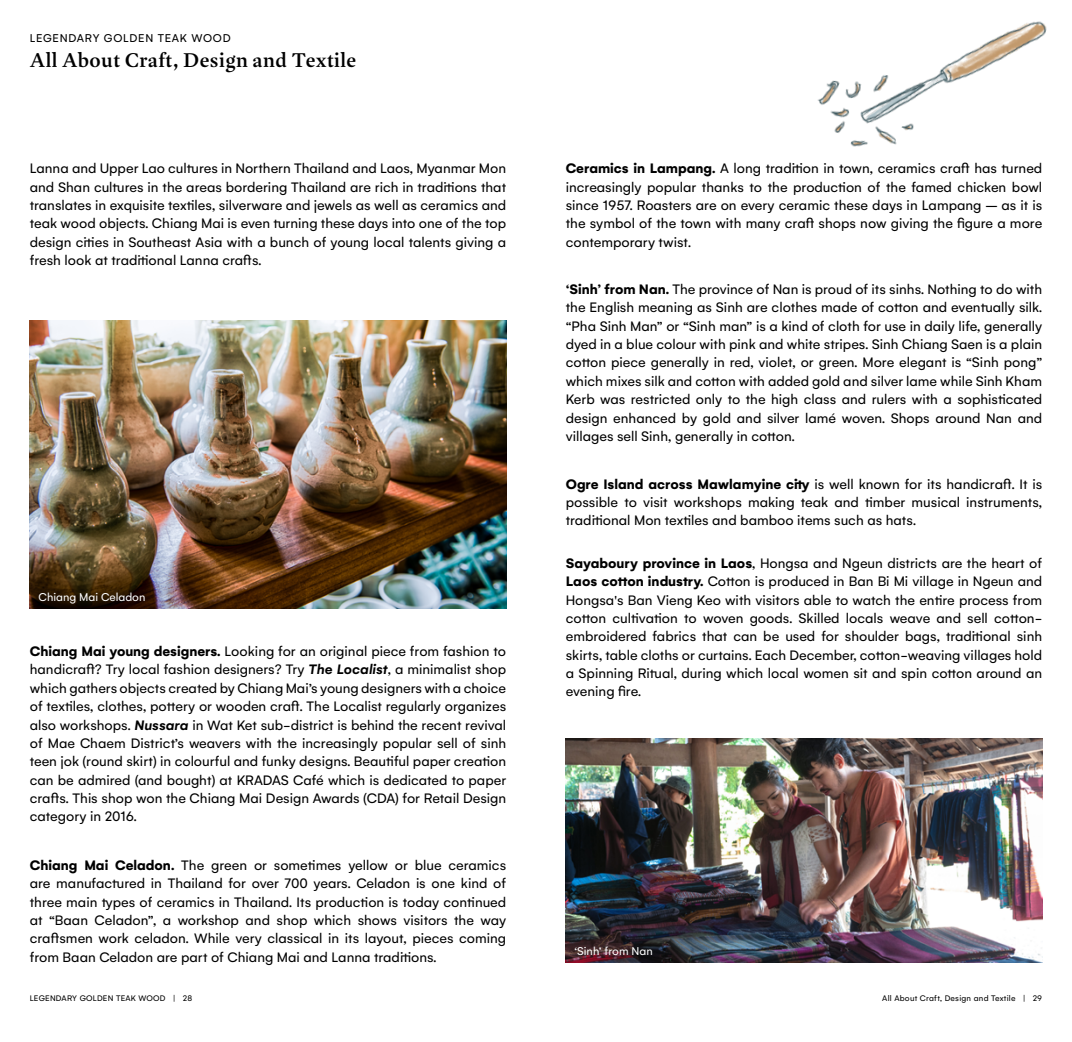
<style>
.page{position:relative;width:1072px;height:1042px;background:#fff}
.page>*{position:absolute;margin:0;border:0;box-sizing:border-box;transform-origin:0 0}
.t1{font:500 21px "Tara";letter-spacing:.02em;color:#000}
.t2{font:14.88px/18.4px "Gelion";color:#000;text-align:justify}
.t3{font:12.25px "Gelion";color:#fff}
.t4{font:12.25px "Gelion";letter-spacing:.06em;color:#000}
.t5{font:8.75px "Gelion";letter-spacing:.025em;color:#000}
.s1{font-weight:700}
.s2{font-weight:600;font-style:italic}
</style>
<div class="page">
<img style="left:30px;top:321px;width:476px;height:287px">
<img style="left:566px;top:738px;width:476px;height:224px">
<img style="left:817px;top:21px;width:230px;height:126px">
<p class="t4" style="left:30px;top:31px;width:202px">LEGENDARY GOLDEN TEAK WOOD</p>
<h1 class="t1" style="left:30px;top:47px;width:328px">All About Craft, Design and Textile</h1>
<p class="t2" style="left:30px;top:159px;width:478px">Lanna and Upper Lao cultures in Northern Thailand and Laos, Myanmar Mon and Shan cultures in the areas bordering Thailand are rich in traditions that translates in exquisite textiles, silverware and jewels as well as ceramics and teak wood objects. Chiang Mai is even turning these days into one of the top design cities in Southeast Asia with a bunch of young local talents giving a fresh look at traditional Lanna crafts.</p>
<p class="t3" style="left:39px;top:590px;width:108px">Chiang Mai Celadon</p>
<p class="t2" style="left:30px;top:642px;width:478px"><span class="s1">Chiang Mai young designers.</span> Looking for an original piece from fashion to handicraft? Try local fashion designers? Try <span class="s2">The Localist</span>, a minimalist shop which gathers objects created by Chiang Mai’s young designers with a choice of textiles, clothes, pottery or wooden craft. The Localist regularly organizes also workshops. <span class="s2">Nussara</span> in Wat Ket sub-district is behind the recent revival of Mae Chaem District’s weavers with the increasingly popular sell of sinh teen jok (round skirt) in colourful and funky designs. Beautiful paper creation can be admired (and bought) at KRADAS Café which is dedicated to paper crafts. This shop won the Chiang Mai Design Awards (CDA) for Retail Design category in 2016.</p>
<p class="t2" style="left:30px;top:855px;width:478px"><span class="s1">Chiang Mai Celadon.</span> The green or sometimes yellow or blue ceramics are manufactured in Thailand for over 700 years. Celadon is one kind of three main types of ceramics in Thailand. Its production is today continued at “Baan Celadon”, a workshop and shop which shows visitors the way craftsmen work celadon. While very classical in its layout, pieces coming from Baan Celadon are part of Chiang Mai and Lanna traditions.</p>
<p class="t2" style="left:566px;top:159px;width:478px"><span class="s1">Ceramics in Lampang.</span> A long tradition in town, ceramics craft has turned increasingly popular thanks to the production of the famed chicken bowl since 1957. Roasters are on every ceramic these days in Lampang – as it is the symbol of the town with many craft shops now giving the figure a more contemporary twist.</p>
<p class="t2" style="left:566px;top:280px;width:478px"><span class="s1">‘Sinh’ from Nan.</span> The province of Nan is proud of its sinhs. Nothing to do with the English meaning as Sinh are clothes made of cotton and eventually silk. “Pha Sinh Man” or “Sinh man” is a kind of cloth for use in daily life, generally dyed in a blue colour with pink and white stripes. Sinh Chiang Saen is a plain cotton piece generally in red, violet, or green. More elegant is “Sinh pong” which mixes silk and cotton with added gold and silver lame while Sinh Kham Kerb was restricted only to the high class and rulers with a sophisticated design enhanced by gold and silver lamé woven. Shops around Nan and villages sell Sinh, generally in cotton.</p>
<p class="t2" style="left:566px;top:474px;width:478px"><span class="s1">Ogre Island across Mawlamyine city</span> is well known for its handicraft. It is possible to visit workshops making teak and timber musical instruments, traditional Mon textiles and bamboo items such as hats.</p>
<p class="t2" style="left:566px;top:554px;width:478px"><span class="s1">Sayaboury province in Laos</span>, Hongsa and Ngeun districts are the heart of <span class="s1">Laos cotton industry.</span> Cotton is produced in Ban Bi Mi village in Ngeun and Hongsa's Ban Vieng Keo with visitors able to watch the entire process from cotton cultivation to woven goods. Skilled locals weave and sell cotton&shy;embroidered fabrics that can be used for shoulder bags, traditional sinh skirts, table cloths or curtains. Each December, cotton-weaving villages hold a Spinning Ritual, during which local women sit and spin cotton around an evening fire.</p>
<p class="t3" style="left:574px;top:943px;width:80px">‘Sinh’ from Nan</p>
<p class="t5" style="left:30px;top:993px;width:164px">LEGENDARY GOLDEN TEAK WOOD | 28</p>
<p class="t5" style="left:882px;top:993px;width:161px">All About Craft, Design and Textile | 29</p>
</div>
